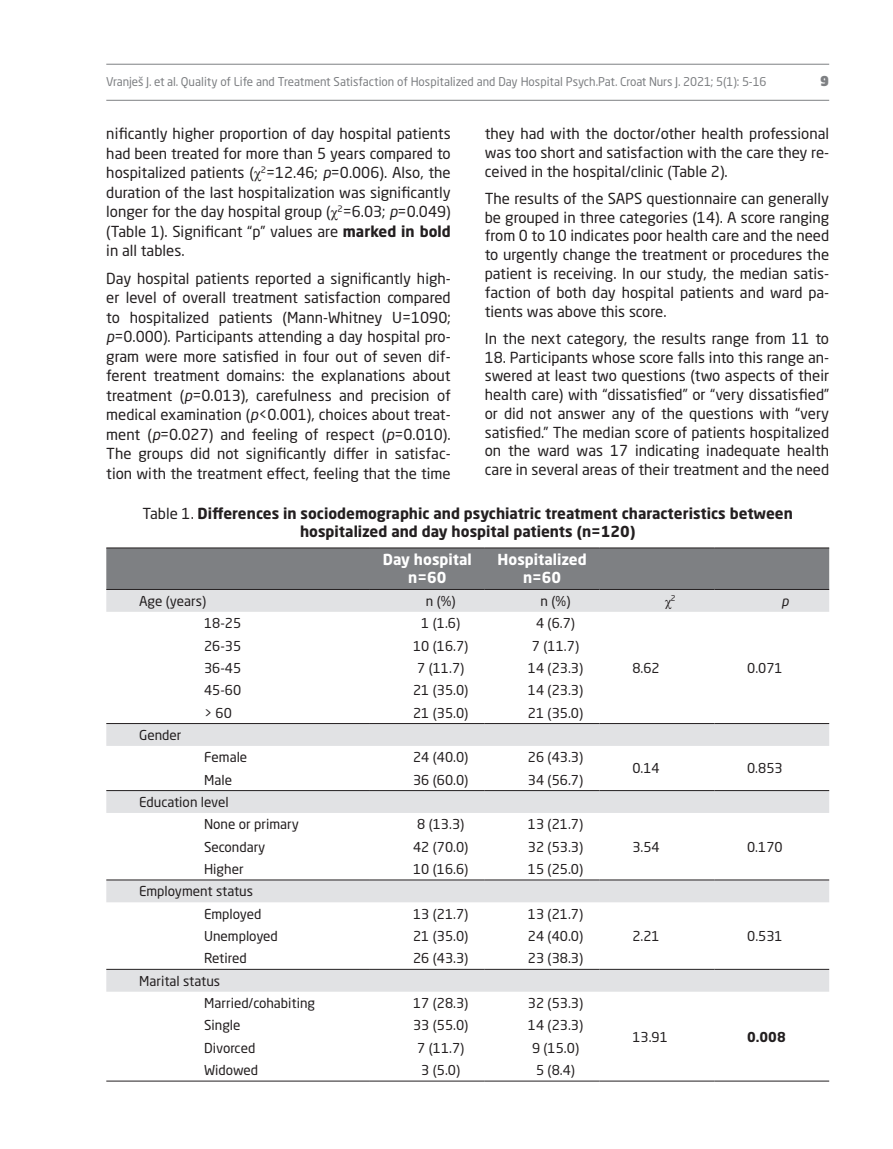
<style>
.page{position:relative;width:893px;height:1149px;background:#fff}
.page>*{position:absolute;margin:0;border:0;box-sizing:border-box;transform-origin:0 0}
.t1{font:15px/19.5px "Neo Sans";color:#231f20;text-align:justify}
.t2{font:700 15px/18px "Neo Sans";color:#231f20;text-align:center}
.t3{font:700 15px/18px "Neo Sans";color:#fff;text-align:center}
.t4{font:13.5px/22.4px "Neo Sans";color:#231f20}
.t5{font:700 13.5px "Neo Sans";color:#231f20}
.t6{font:13.5px "Times New Roman";color:#231f20}
.t7{font:900 13.5px "Neo Sans";color:#7e8083}
.t8{font:italic 13.5px "Neo Sans";color:#231f20}
.t9{font:12px "Neo Sans";color:#7e8083}
.s1{font-family:"Times New Roman"}
.s2{font-style:italic}
.s3{font-weight:700}
.s4{font-weight:400}
</style>
<div class="page">
<hr style="left:106px;top:64px;width:723px;height:1px;background:#7e8083">
<hr style="left:106px;top:100px;width:723px;height:1px;background:#7e8083">
<div style="left:106px;top:548px;width:723px;height:41px;background:#7e8083"></div>
<svg style="left:106px;top:590px;width:723px;height:401px"></svg>
<hr style="left:106px;top:547px;width:264px;height:1px;background:#231f20">
<hr style="left:370px;top:547px;width:115px;height:1px;background:#231f20">
<hr style="left:485px;top:547px;width:115px;height:1px;background:#231f20">
<hr style="left:600px;top:547px;width:114px;height:1px;background:#231f20">
<hr style="left:714px;top:547px;width:115px;height:1px;background:#231f20">
<hr style="left:106px;top:589px;width:264px;height:1px;background:#231f20">
<hr style="left:370px;top:589px;width:115px;height:1px;background:#231f20">
<hr style="left:485px;top:589px;width:115px;height:1px;background:#231f20">
<hr style="left:600px;top:589px;width:114px;height:1px;background:#231f20">
<hr style="left:714px;top:589px;width:115px;height:1px;background:#231f20">
<hr style="left:106px;top:723px;width:264px;height:1px;background:#231f20">
<hr style="left:370px;top:723px;width:115px;height:1px;background:#231f20">
<hr style="left:485px;top:723px;width:115px;height:1px;background:#231f20">
<hr style="left:600px;top:723px;width:114px;height:1px;background:#231f20">
<hr style="left:714px;top:723px;width:115px;height:1px;background:#231f20">
<hr style="left:106px;top:790px;width:264px;height:1px;background:#231f20">
<hr style="left:370px;top:790px;width:115px;height:1px;background:#231f20">
<hr style="left:485px;top:790px;width:115px;height:1px;background:#231f20">
<hr style="left:600px;top:790px;width:114px;height:1px;background:#231f20">
<hr style="left:714px;top:790px;width:115px;height:1px;background:#231f20">
<hr style="left:106px;top:879px;width:264px;height:1px;background:#231f20">
<hr style="left:370px;top:879px;width:115px;height:1px;background:#231f20">
<hr style="left:485px;top:879px;width:115px;height:1px;background:#231f20">
<hr style="left:600px;top:879px;width:114px;height:1px;background:#231f20">
<hr style="left:714px;top:879px;width:115px;height:1px;background:#231f20">
<hr style="left:106px;top:968px;width:264px;height:1px;background:#231f20">
<hr style="left:370px;top:968px;width:115px;height:1px;background:#231f20">
<hr style="left:485px;top:968px;width:115px;height:1px;background:#231f20">
<hr style="left:600px;top:968px;width:114px;height:1px;background:#231f20">
<hr style="left:714px;top:968px;width:115px;height:1px;background:#231f20">
<hr style="left:106px;top:1080px;width:264px;height:1px;background:#231f20">
<hr style="left:370px;top:1080px;width:115px;height:1px;background:#231f20">
<hr style="left:485px;top:1080px;width:115px;height:1px;background:#231f20">
<hr style="left:600px;top:1080px;width:114px;height:1px;background:#231f20">
<hr style="left:714px;top:1080px;width:115px;height:1px;background:#231f20">
<p class="t9" style="left:106px;top:74px;width:662px">Vranješ J. et al. Quality of Life and Treatment Satisfaction of Hospitalized and Day Hospital Psych.Pat. Croat Nurs J. 2021; 5(1): 5-16</p>
<p class="t7" style="left:820px;top:72px;width:11px">9</p>
<p class="t1" style="left:485px;top:124px;width:346px;line-height:18.8px">they had with the doctor/other health professional was too short and satisfaction with the care they re&shy;ceived in the hospital/clinic (Table 2).</p>
<p class="t1" style="left:485px;top:189px;width:346px;line-height:18.8px">The results of the SAPS questionnaire can generally be grouped in three categories (14). A score ranging from 0 to 10 indicates poor health care and the need to urgently change the treatment or procedures the patient is receiving. I n our study, the median satis&shy;faction of both day hospital patients and ward pa&shy;tients was above this score.</p>
<p class="t1" style="left:485px;top:328px;width:346px">I n the next category, the results range from 11 to</p>
<p class="t1" style="left:485px;top:347px;width:346px;line-height:18.8px">18. Participants whose score falls into this range an&shy;swered at least two questions (two aspects of their health care) with “dissatisfied” or “very dissatisfied” or did not answer any of the questions with “very satisfied.” The median score of patients hospitalized on the ward was 17 indicating inadequate health care in several areas of their treatment and the need</p>
<p class="t1" style="left:106px;top:124px;width:346px">nificantly higher proportion of day hospital patients had been treated for more than 5 years compared to hospitalized patients (<span class="s1">χ</span><sup>2</sup>=12.46; <span class="s2">p</span>=0.006). Also, the duration of the last hospitalization was significantly longer for the day hospital group (<span class="s1">χ</span><sup>2</sup>=6.03; <span class="s2">p</span>=0.049) (Table 1). Significant “p” values are <span class="s3">marked in bold </span>in all tables.</p>
<p class="t1" style="left:106px;top:268px;width:346px">Day hospital patients reported a significantly high&shy;er level of overall treatment satisfaction compared to hospitalized patients (Mann-Whitney U=1090; <span class="s2">p</span>=0.000). Participants attending a day hospital pro&shy;gram were more satisfied in four out of seven dif&shy;ferent treatment domains: the explanations about treatment (<span class="s2">p</span>=0.013), carefulness and precision of medical examination (<span class="s2">p</span>&lt;0.001), choices about treat&shy;ment (<span class="s2">p</span>=0.027) and feeling of respect (<span class="s2">p</span>=0.010).<br>The groups did not significantly differ in satisfac&shy;tion with the treatment effect, feeling that the time</p>
<p class="t2" style="left:143px;top:504px;width:652px"><span class="s4">Table 1.</span> Differences in sociodemographic and psychiatric treatment characteristics between hospitalized and day hospital patients (n=120)</p>
<p class="t3" style="left:383px;top:550px;width:90px">Day hospital n=60</p>
<p class="t3" style="left:498px;top:550px;width:91px">Hospitalized n=60</p>
<p class="t4" style="left:139px;top:589px;width:69px">Age (years)</p>
<p class="t4" style="left:426px;top:589px;width:31px">n (%)</p>
<p class="t4" style="left:541px;top:589px;width:31px">n (%)</p>
<p class="t6" style="left:665px;top:591px;width:12px">χ<sup>2</sup></p>
<p class="t8" style="left:781px;top:592px;width:9px">p</p>
<p class="t4" style="left:204px;top:611px;width:39px">18-25</p>
<p class="t4" style="left:421px;top:611px;width:40px">1 (1.6)</p>
<p class="t4" style="left:536px;top:611px;width:40px">4 (6.7)</p>
<p class="t4" style="left:632px;top:656px;width:29px">8.62</p>
<p class="t4" style="left:747px;top:656px;width:37px">0.071</p>
<p class="t4" style="left:204px;top:634px;width:39px">26-35</p>
<p class="t4" style="left:413px;top:634px;width:57px">10 (16.7)</p>
<p class="t4" style="left:532px;top:634px;width:49px">7 (11.7)</p>
<p class="t4" style="left:204px;top:656px;width:39px">36-45</p>
<p class="t4" style="left:417px;top:656px;width:49px">7 (11.7)</p>
<p class="t4" style="left:528px;top:656px;width:57px">14 (23.3)</p>
<p class="t4" style="left:204px;top:678px;width:39px">45-60</p>
<p class="t4" style="left:413px;top:678px;width:57px">21 (35.0)</p>
<p class="t4" style="left:528px;top:678px;width:57px">14 (23.3)</p>
<p class="t4" style="left:204px;top:701px;width:29px">&gt; 60</p>
<p class="t4" style="left:413px;top:701px;width:57px">21 (35.0)</p>
<p class="t4" style="left:528px;top:701px;width:57px">21 (35.0)</p>
<p class="t4" style="left:139px;top:723px;width:44px">Gender</p>
<p class="t4" style="left:204px;top:745px;width:45px">Female</p>
<p class="t4" style="left:413px;top:745px;width:57px">24 (40.0)</p>
<p class="t4" style="left:528px;top:745px;width:57px">26 (43.3)</p>
<p class="t4" style="left:204px;top:768px;width:29px">Male</p>
<p class="t4" style="left:413px;top:768px;width:57px">36 (60.0)</p>
<p class="t4" style="left:528px;top:768px;width:57px">34 (56.7)</p>
<p class="t4" style="left:204px;top:790px;width:96px;text-indent:-65px">Education level<br>None or primary</p>
<p class="t4" style="left:417px;top:812px;width:49px">8 (13.3)</p>
<p class="t4" style="left:528px;top:812px;width:57px">13 (21.7)</p>
<p class="t4" style="left:632px;top:756px;width:29px">0.14</p>
<p class="t4" style="left:747px;top:756px;width:37px">0.853</p>
<p class="t4" style="left:204px;top:835px;width:63px">Secondary</p>
<p class="t4" style="left:413px;top:835px;width:57px">42 (70.0)</p>
<p class="t4" style="left:528px;top:835px;width:57px">32 (53.3)</p>
<p class="t4" style="left:632px;top:835px;width:29px">3.54</p>
<p class="t4" style="left:747px;top:835px;width:37px">0.170</p>
<p class="t4" style="left:204px;top:857px;width:41px">Higher</p>
<p class="t4" style="left:413px;top:857px;width:57px">10 (16.6)</p>
<p class="t4" style="left:528px;top:857px;width:57px">15 (25.0)</p>
<p class="t4" style="left:204px;top:879px;width:59px;text-indent:-65px">Employment status<br>Employed</p>
<p class="t4" style="left:413px;top:902px;width:57px">13 (21.7)</p>
<p class="t4" style="left:528px;top:902px;width:57px">13 (21.7)</p>
<p class="t4" style="left:204px;top:924px;width:75px">Unemployed</p>
<p class="t4" style="left:413px;top:924px;width:57px">21 (35.0)</p>
<p class="t4" style="left:528px;top:924px;width:57px">24 (40.0)</p>
<p class="t4" style="left:632px;top:924px;width:29px">2.21</p>
<p class="t4" style="left:747px;top:924px;width:37px">0.531</p>
<p class="t4" style="left:204px;top:946px;width:44px">Retired</p>
<p class="t4" style="left:413px;top:946px;width:57px">26 (43.3)</p>
<p class="t4" style="left:528px;top:946px;width:57px">23 (38.3)</p>
<p class="t4" style="left:204px;top:969px;width:113px;text-indent:-65px">Marital status<br>Married/cohabiting</p>
<p class="t4" style="left:413px;top:991px;width:57px">17 (28.3)</p>
<p class="t4" style="left:528px;top:991px;width:57px">32 (53.3)</p>
<p class="t4" style="left:204px;top:1013px;width:38px">Single</p>
<p class="t4" style="left:413px;top:1013px;width:57px">33 (55.0)</p>
<p class="t4" style="left:528px;top:1013px;width:57px">14 (23.3)</p>
<p class="t4" style="left:204px;top:1036px;width:53px">Divorced</p>
<p class="t4" style="left:417px;top:1036px;width:49px">7 (11.7)</p>
<p class="t4" style="left:532px;top:1036px;width:49px">9 (15.0)</p>
<p class="t4" style="left:204px;top:1058px;width:55px">Widowed</p>
<p class="t4" style="left:421px;top:1058px;width:40px">3 (5.0)</p>
<p class="t4" style="left:536px;top:1058px;width:40px">5 (8.4)</p>
<p class="t4" style="left:632px;top:1024px;width:37px">13.91</p>
<p class="t5" style="left:747px;top:1027px;width:40px">0.008</p>
</div>
